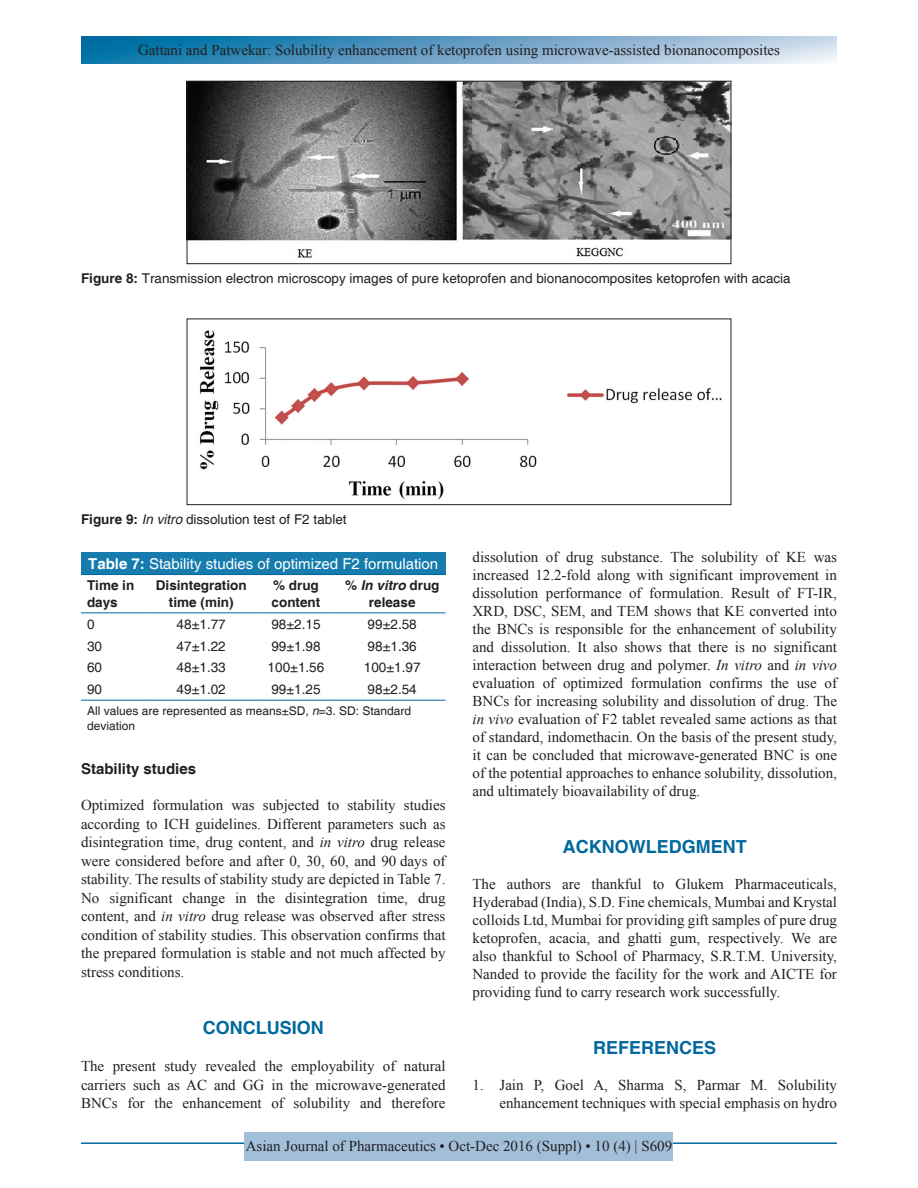
<style>
.page{position:relative;width:918px;height:1188px;background:#fff}
.page>*{position:absolute;margin:0;border:0;box-sizing:border-box;transform-origin:0 0}
.t1{font:700 18px "Helvetica";color:#00689e}
.TX{font:15px/18px "Times New Roman";color:#231f20;text-align:justify}
.REF{font:15px/18px "Times New Roman";color:#231f20;text-align:right}
.TT{font:15px "Helvetica";color:#fff}
.t2{font:700 15px "Helvetica";color:#231f20}
.FGC{font:13.5px "Helvetica";color:#231f20}
.TB{font:13.5px "Helvetica";color:#231f20}
.TCH{font:700 13.5px/16.5px "Helvetica";color:#231f20}
.TBL{font:13.5px "Helvetica";color:#231f20}
.TFN{font:12px/15px "Helvetica";color:#231f20}
.s1{font-weight:700}
.s2{font-style:italic}
</style>
<div class="page">
<svg style="left:81px;top:37px;width:756px;height:27px;background:#6ba4c8"></svg>
<hr style="left:81px;top:1142px;width:756px;height:2px;background:#00689e">
<div style="left:245px;top:1132px;width:428px;height:28px;background:#a2bfda"></div>
<img style="left:189px;top:83px;width:540px;height:175px">
<div style="left:187px;top:81px;width:544px;height:183px;border:1px solid #231f20"></div>
<img style="left:200px;top:330px;width:522px;height:170px">
<div style="left:187px;top:319px;width:544px;height:186px;border:1px solid #231f20"></div>
<div style="left:81px;top:552px;width:365px;height:23px;background:#167cae"></div>
<hr style="left:81px;top:700px;width:60px;height:1px;background:#00689e">
<hr style="left:150px;top:700px;width:103px;height:1px;background:#00689e">
<hr style="left:261px;top:700px;width:69px;height:1px;background:#00689e">
<hr style="left:339px;top:700px;width:107px;height:1px;background:#00689e">
<hr style="left:81px;top:574px;width:60px;height:1px;background:#00689e">
<hr style="left:150px;top:574px;width:103px;height:1px;background:#00689e">
<hr style="left:261px;top:574px;width:69px;height:1px;background:#00689e">
<hr style="left:339px;top:574px;width:107px;height:1px;background:#00689e">
<hr style="left:81px;top:612px;width:60px;height:1px;background:#00689e">
<hr style="left:150px;top:612px;width:103px;height:1px;background:#00689e">
<hr style="left:261px;top:612px;width:69px;height:1px;background:#00689e">
<hr style="left:339px;top:612px;width:107px;height:1px;background:#00689e">
<p class="TX" style="left:138px;top:41px;width:643px">Gattani and Patwekar: Solubility enhancement of ketoprofen using microwave-assisted bionanocomposites</p>
<p class="FGC" style="left:81px;top:270px;width:711px"><span class="s1">Figure 8:</span> Transmission electron microscopy images of pure ketoprofen and bionanocomposites ketoprofen with acacia</p>
<p class="FGC" style="left:81px;top:511px;width:267px"><span class="s1">Figure 9:</span> <span class="s2">In vitro</span> dissolution test of F2 tablet</p>
<p class="TT" style="left:88px;top:555px;width:352px"><span class="s1">Table 7:</span> Stability studies of optimized F2 formulation</p>
<p class="TCH" style="left:87px;top:578px;width:49px">Time in days</p>
<p class="TCH" style="left:156px;top:578px;width:92px;text-align:center">Disintegration time (min)</p>
<p class="TCH" style="left:272px;top:578px;width:50px">% drug content</p>
<p class="TCH" style="left:345px;top:578px;width:96px;text-align:center">% <span class="s2">In vitro</span> drug release</p>
<p class="TB" style="left:87px;top:616px;width:9px">0</p>
<p class="TB" style="left:177px;top:616px;width:51px">48±1.77</p>
<p class="TB" style="left:271px;top:616px;width:51px">98±2.15</p>
<p class="TB" style="left:368px;top:616px;width:51px">99±2.58</p>
<p class="TB" style="left:87px;top:638px;width:17px">30</p>
<p class="TB" style="left:177px;top:638px;width:51px">47±1.22</p>
<p class="TB" style="left:271px;top:638px;width:51px">99±1.98</p>
<p class="TB" style="left:368px;top:638px;width:51px">98±1.36</p>
<p class="TB" style="left:87px;top:660px;width:17px">60</p>
<p class="TB" style="left:177px;top:660px;width:51px">48±1.33</p>
<p class="TB" style="left:268px;top:660px;width:58px">100±1.56</p>
<p class="TB" style="left:364px;top:660px;width:58px">100±1.97</p>
<p class="TBL" style="left:87px;top:682px;width:17px">90</p>
<p class="TBL" style="left:177px;top:682px;width:51px">49±1.02</p>
<p class="TBL" style="left:271px;top:682px;width:51px">99±1.25</p>
<p class="TBL" style="left:368px;top:682px;width:51px">98±2.54</p>
<p class="TFN" style="left:87px;top:704px;width:326px">All values are represented as means±SD, <span class="s2">n</span>=3. SD: Standard deviation</p>
<h2 class="t2" style="left:81px;top:759px;width:117px">Stability studies</h2>
<p class="TX" style="left:81px;top:796px;width:366px;line-height:18.5px">Optimized formulation was subjected to stability studies according to ICH guidelines. Different parameters such as disintegration time, drug content, and <span class="s2">in vitro</span> drug release were considered before and after 0, 30, 60, and 90 days of stability. The results of stability study are depicted in Table 7.<br>No significant change in the disintegration time, drug content, and <span class="s2">in vitro</span> drug release was observed after stress condition of stability studies. This observation confirms that the prepared formulation is stable and not much affected by stress conditions.</p>
<h1 class="t1" style="left:203px;top:1017px;width:122px">CONCLUSION</h1>
<p class="TX" style="left:81px;top:1056px;width:366px;line-height:18.5px">The present study revealed the employability of natural carriers such as AC and GG in the microwave-generated BNCs for the enhancement of solubility and therefore</p>
<p class="TX" style="left:472px;top:548px;width:366px">dissolution of drug substance. The solubility of KE was increased 12.2-fold along with significant improvement in dissolution performance of formulation. Result of FT-IR, XRD, DSC, SEM, and TEM shows that KE converted into the BNCs is responsible for the enhancement of solubility and dissolution. It also shows that there is no significant interaction between drug and polymer. <span class="s2">In vitro</span> and <span class="s2">in vivo </span>evaluation of optimized formulation confirms the use of BNCs for increasing solubility and dissolution of drug. The <span class="s2">in vivo</span> evaluation of F2 tablet revealed same actions as that of standard, indomethacin. On the basis of the present study, it can be concluded that microwave-generated BNC is one of the potential approaches to enhance solubility, dissolution, and ultimately bioavailability of drug.</p>
<h1 class="t1" style="left:563px;top:836px;width:185px">ACKNOWLEDGMENT</h1>
<p class="TX" style="left:472px;top:875px;width:366px">The authors are thankful to Glukem Pharmaceuticals, Hyderabad (India), S.D. Fine chemicals, Mumbai and Krystal colloids Ltd, Mumbai for providing gift samples of pure drug ketoprofen, acacia, and ghatti gum, respectively. We are also thankful to School of Pharmacy, S.R.T.M. University, Nanded to provide the facility for the work and AICTE for providing fund to carry research work successfully.</p>
<h1 class="t1" style="left:593px;top:1037px;width:125px">REFERENCES</h1>
<p class="REF" style="left:472px;top:1076px;width:366px">1. Jain P, Goel A, Sharma S, Parmar M. Solubility enhancement techniques with special emphasis on hydro</p>
<p class="TX" style="left:246px;top:1137px;width:428px">Asian Journal of Pharmaceutics • Oct-Dec 2016 (Suppl) • 10 (4) | S609</p>
</div>
